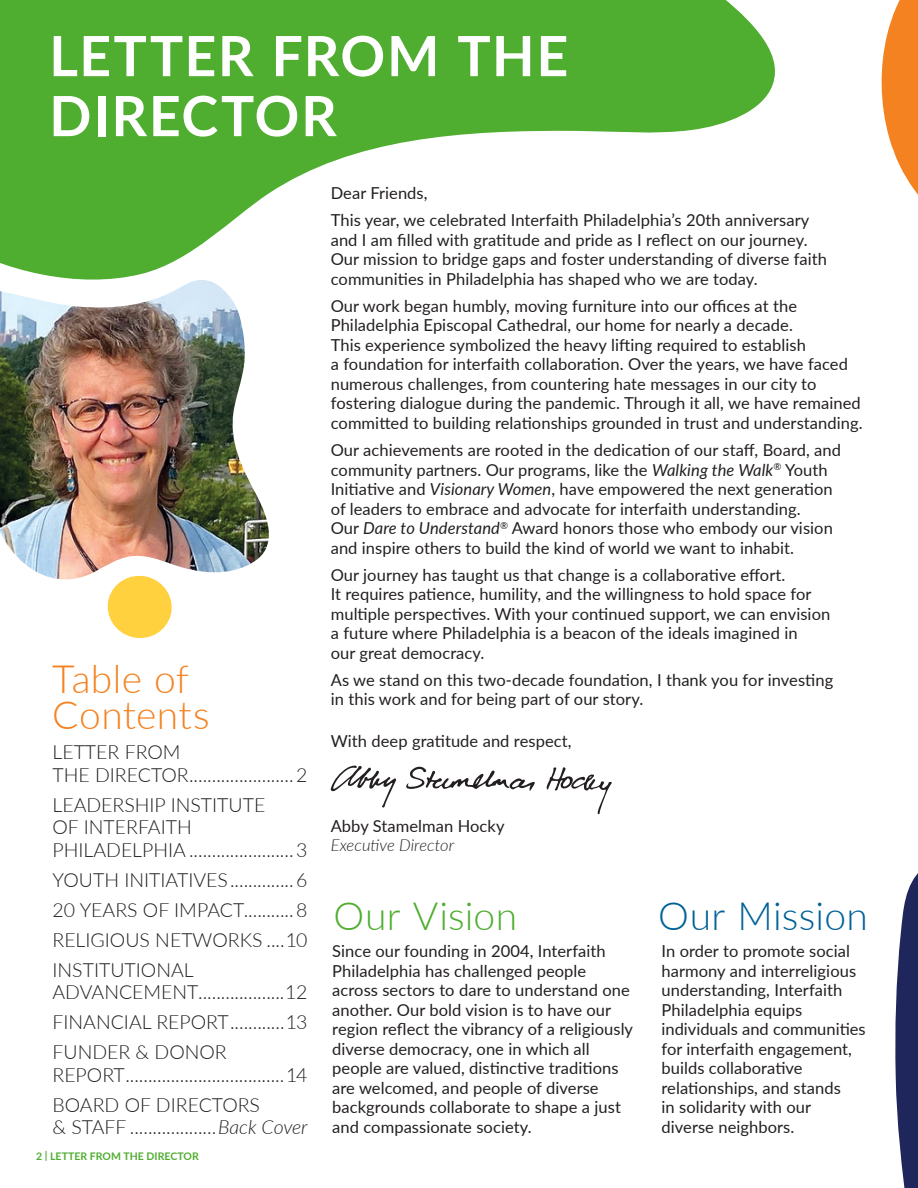
<style>
.page{position:relative;width:918px;height:1188px;background:#fff}
.page>*{position:absolute;margin:0;border:0;box-sizing:border-box;transform-origin:0 0}
.t1{font:700 55.5px "Lato";letter-spacing:.03em;color:#fff}
.t2{font:300 39px "Lato";letter-spacing:.01em;color:#f58220}
.t3{font:300 39px "Lato";letter-spacing:.005em;color:#016197}
.t4{font:300 39px "Lato";letter-spacing:.01em;color:#4fad2f}
.t5{font:300 19.5px/22.5px "Lato";color:#231f20}
.t6{font:16.5px/19.5px "Lato";letter-spacing:.005em;color:#231f20}
.t7{font:italic 300 16.5px "Lato";color:#231f20}
.t8{font:700 10.5px "Lato";letter-spacing:.005em;color:#4fad2f}
.s1{font-style:italic}
</style>
<div class="page">
<svg style="left:330px;top:766px;width:66px;height:42px"></svg>
<svg style="left:406px;top:766px;width:129px;height:25px"></svg>
<svg style="left:547px;top:767px;width:65px;height:48px"></svg>
<svg style="left:0;top:0;width:775px;height:280px;fill:#4fad2f"></svg>
<img style="left:0;top:280px;width:269px;height:300px">
<svg style="left:105px;top:573px;width:70px;height:65px"></svg>
<svg style="left:881px;top:0;width:37px;height:195px"></svg>
<svg style="left:895px;top:873px;width:23px;height:315px"></svg>
<p class="t1" style="left:49px;top:15px;width:521px">LETTER FROM THE</p>
<p class="t1" style="left:49px;top:75px;width:289px">DIRECTOR</p>
<p class="t2" style="left:52px;top:652px;width:138px">Table of</p>
<p class="t2" style="left:52px;top:688px;width:159px">Contents</p>
<p class="t5" style="left:52px;top:740px;width:130px">LETTER FROM</p>
<p class="t5" style="left:52px;top:763px;width:257px">THE DIRECTOR.......................2</p>
<p class="t5" style="left:52px;top:793px;width:214px">LEADERSHIP INSTITUTE<br>OF INTERFAITH</p>
<p class="t5" style="left:52px;top:838px;width:257px">PHILADELPHIA .......................3</p>
<p class="t5" style="left:52px;top:868px;width:257px">YOUTH INITIATIVES..............6</p>
<p class="t5" style="left:52px;top:898px;width:257px">20 YEARS OF IMPACT...........8</p>
<p class="t5" style="left:52px;top:924px;width:257px;line-height:30px">RELIGIOUS NETWORKS ....10<br>INSTITUTIONAL</p>
<p class="t5" style="left:52px;top:976px;width:256px;line-height:30px">ADVANCEMENT...................12<br>FINANCIAL REPORT............13</p>
<p class="t5" style="left:52px;top:1040px;width:256px">FUNDER &amp; DONOR<br>REPORT...................................14</p>
<p class="t5" style="left:52px;top:1093px;width:209px">BOARD OF DIRECTORS</p>
<p class="t5" style="left:52px;top:1115px;width:256px">&amp; STAFF ...................<span class="s1">Back Cover</span></p>
<p class="t8" style="left:36px;top:1149px;width:164px">2 | LETTER FROM THE DIRECTOR</p>
<p class="t6" style="left:331px;top:183px;width:98px">Dear Friends,</p>
<p class="t6" style="left:331px;top:210px;width:498px">This year, we celebrated Interfaith Philadelphia’s 20th anniversary and I am filled with gratitude and pride as I reflect on our journey.<br>Our mission to bridge gaps and foster understanding of diverse faith communities in Philadelphia has shaped who we are today.</p>
<p class="t6" style="left:331px;top:295px;width:533px">Our work began humbly, moving furniture into our offices at the Philadelphia Episcopal Cathedral, our home for nearly a decade.<br>This experience symbolized the heavy lifting required to establish<br>a foundation for interfaith collaboration. Over the years, we have faced numerous challenges, from countering hate messages in our city to fostering dialogue during the pandemic. Through it all, we have remained committed to building relationships grounded in trust and understanding.</p>
<p class="t6" style="left:331px;top:439px;width:512px">Our achievements are rooted in the dedication of our staff, Board, and community partners. Our programs, like the <span class="s1">Walking the Walk</span><sup>®</sup> Youth Initiative and <span class="s1">Visionary Women</span>, have empowered the next generation of leaders to embrace and advocate for interfaith understanding.<br>Our <span class="s1">Dare to Understand</span><sup>®</sup> Award honors those who embody our vision and inspire others to build the kind of world we want to inhabit.</p>
<p class="t6" style="left:331px;top:564px;width:501px">Our journey has taught us that change is a collaborative effort.<br>It requires patience, humility, and the willingness to hold space for multiple perspectives. With your continued support, we can envision a future where Philadelphia is a beacon of the ideals imagined in<br>our great democracy.</p>
<p class="t6" style="left:331px;top:669px;width:504px">As we stand on this two-decade foundation, I thank you for investing in this work and for being part of our story.</p>
<p class="t6" style="left:331px;top:731px;width:242px">With deep gratitude and respect,</p>
<p class="t6" style="left:331px;top:815px;width:175px">Abby Stamelman Hocky</p>
<p class="t7" style="left:331px;top:834px;width:125px">Executive Director</p>
<p class="t4" style="left:334px;top:889px;width:185px">Our Vision</p>
<p class="t6" style="left:332px;top:941px;width:302px">Since our founding in 2004, Interfaith Philadelphia has challenged people across sectors to dare to understand one another. Our bold vision is to have our region reflect the vibrancy of a religiously diverse democracy, one in which all people are valued, distinctive traditions are welcomed, and people of diverse backgrounds collaborate to shape a just and compassionate society.</p>
<p class="t3" style="left:658px;top:889px;width:211px">Our Mission</p>
<p class="t6" style="left:662px;top:941px;width:206px">In order to promote social harmony and interreligious understanding, Interfaith<br>Philadelphia equips individuals and communities for interfaith engagement, builds collaborative relationships, and stands<br>in solidarity with our diverse neighbors.</p>
</div>
